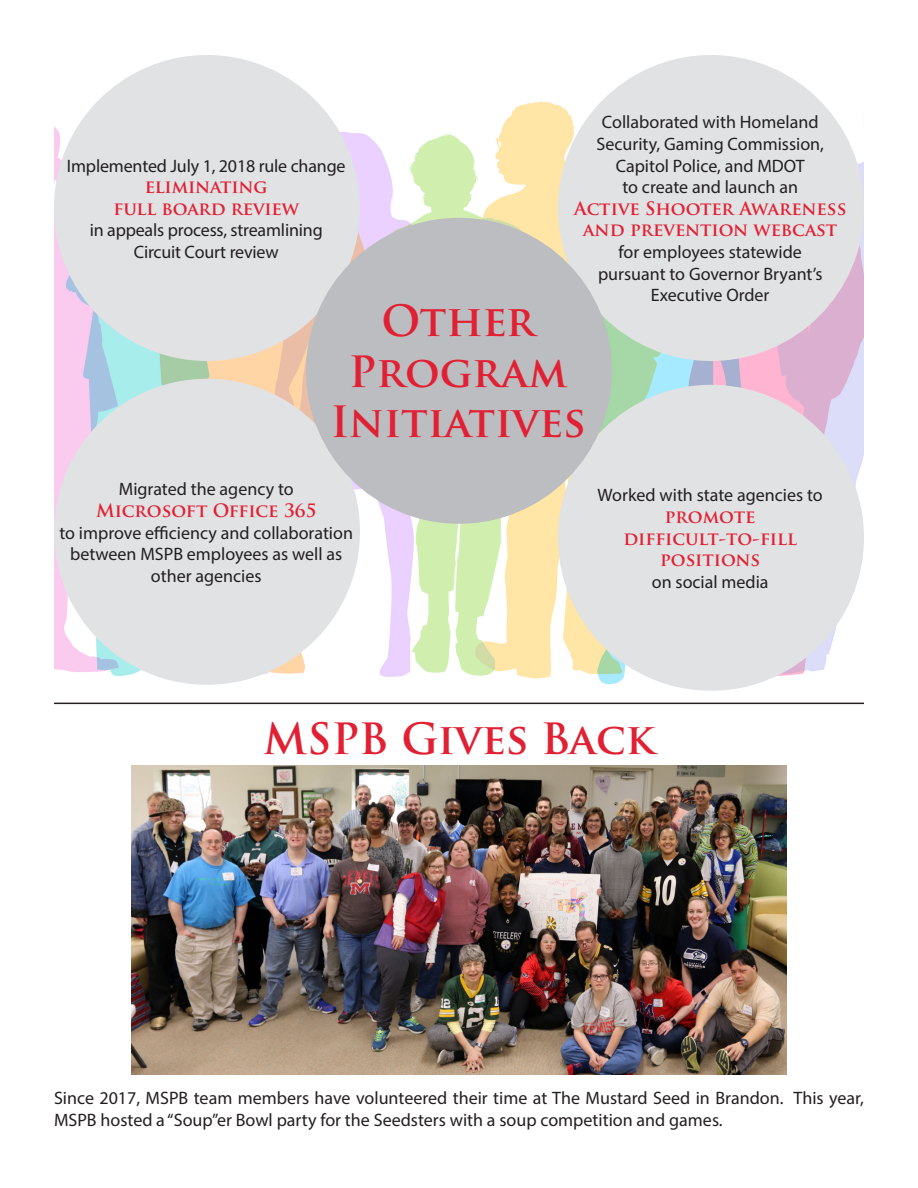
<style>
.page{position:relative;width:918px;height:1188px;background:#fff}
.page>*{position:absolute;margin:0;border:0;box-sizing:border-box;transform-origin:0 0}
.t1{font:700 42px/50.4px "Trajan Pro";color:#e12033;text-align:center}
.t2{font:18px/21.6px "Myriad Pro";color:#231f20;text-align:center}
.t3{font:700 18px "Trajan Pro";letter-spacing:-.01em;color:#e12033}
.s1{font-family:"Trajan Pro";font-weight:700;color:#e12033}
</style>
<div class="page">
<img style="left:54px;top:55px;width:810px;height:650px">
<div style="left:54px;top:379px;width:306px;height:306px;background:#e1e2e4;border-radius:50%"></div>
<img style="left:132px;top:765px;width:654px;height:310px">
<div style="left:54px;top:55px;width:306px;height:306px;background:#e1e2e4;border-radius:50%"></div>
<div style="left:558px;top:55px;width:306px;height:306px;background:#e1e2e4;border-radius:50%"></div>
<div style="left:558px;top:385px;width:306px;height:306px;background:#e1e2e4;border-radius:50%"></div>
<div style="left:306px;top:218px;width:306px;height:306px;background:#bcbdc0;border-radius:50%"></div>
<hr style="left:54px;top:703px;width:810px;height:1px;background:#231f20">
<p class="t2" style="left:67px;top:154px;width:280px">Implemented July 1, 2018 rule change <span class="s1">eliminating</span></p>
<p class="t3" style="left:113px;top:197px;width:187px">full board review</p>
<p class="t2" style="left:90px;top:219px;width:235px">in appeals process, streamlining<br>Circuit Court review</p>
<p class="t2" style="left:574px;top:111px;width:274px">Collaborated with Homeland<br>Security, Gaming Commission,<br>Capitol Police, and MDOT<br>to create and launch an<br><span class="s1">Active Shooter Awareness and prevention webcast </span>for employees statewide<br>pursuant to Governor Bryant’s<br>Executive Order</p>
<p class="t1" style="left:331px;top:296px;width:257px">Other<br>Program<br>Initiatives</p>
<p class="t2" style="left:59px;top:478px;width:295px">Migrated the agency to<br><span class="s1">Microsoft Office 365<br></span>to improve efficiency and collaboration between MSPB employees as well as other agencies</p>
<p class="t2" style="left:598px;top:484px;width:227px">Worked with state agencies to <span class="s1">promote difficult-to-fill positions<br></span>on social media</p>
<p class="t1" style="left:263px;top:714px;width:393px">MSPB Gives Back</p>
<p class="t2" style="left:54px;top:1087px;width:811px;text-align:left">Since 2017, MSPB team members have volunteered their time at The Mustard Seed in Brandon. This year,<br>MSPB hosted a “Soup”er Bowl party for the Seedsters with a soup competition and games.</p>
</div>
